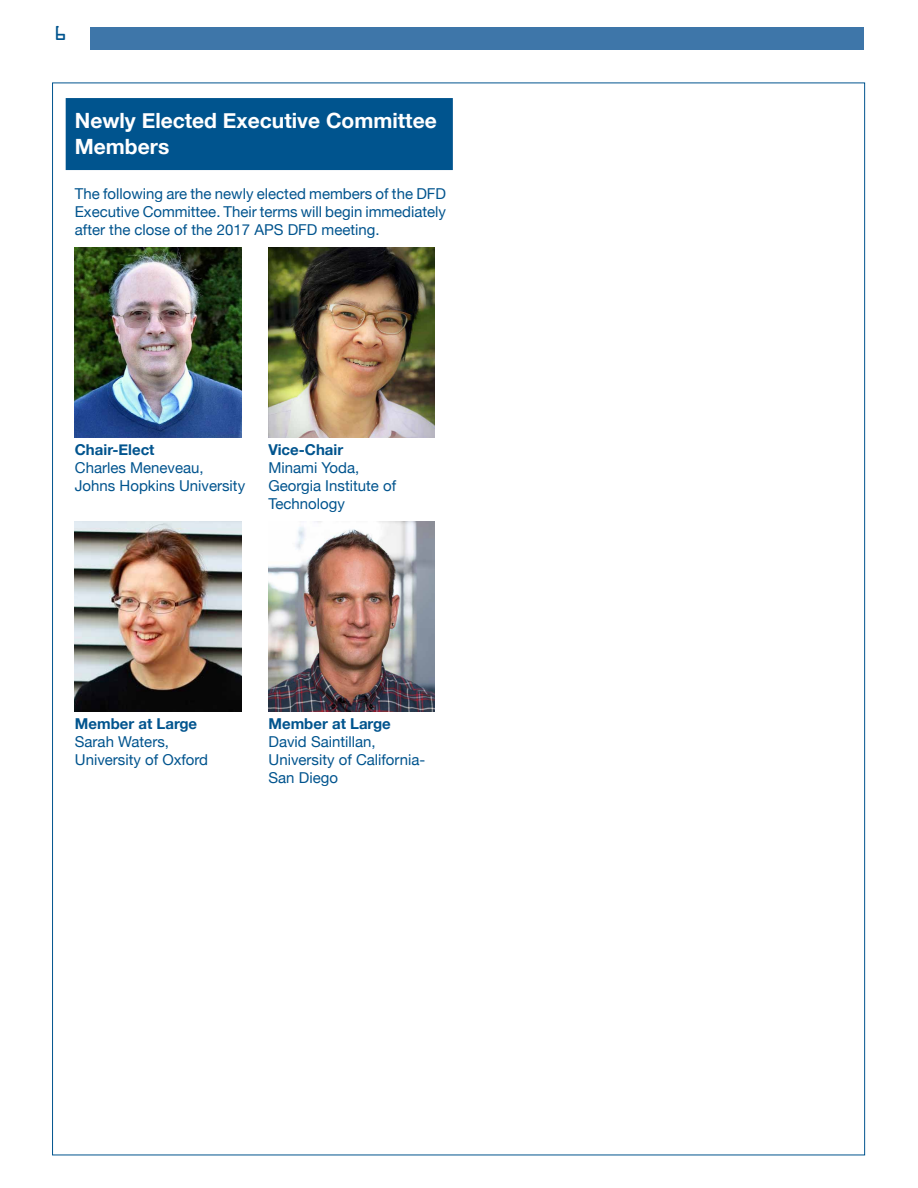
<style>
.page{position:relative;width:918px;height:1188px;background:#fff}
.page>*{position:absolute;margin:0;border:0;box-sizing:border-box;transform-origin:0 0}
.t1{font:700 21px/25.2px "Helvetica Neue";color:#fff}
.t2{font:18px "OCRA Alternate";color:#00548e}
.t3{font:15px/18px "Helvetica Neue";color:#00548e}
.t4{font:700 15px "Helvetica Neue";color:#00548e}
</style>
<div class="page">
<div style="left:52px;top:83px;width:813px;height:1072px;background:#fff;border:1px solid #00548e"></div>
<div style="left:90px;top:27px;width:774px;height:23px;background:#3e76a9"></div>
<div style="left:66px;top:98px;width:387px;height:72px;background:#00548e"></div>
<img style="left:75px;top:247px;width:166px;height:190px">
<img style="left:269px;top:247px;width:166px;height:190px">
<img style="left:75px;top:521px;width:166px;height:190px">
<img style="left:269px;top:521px;width:166px;height:190px">
<p class="t2" style="left:54px;top:26px;width:14px">6</p>
<h1 class="t1" style="left:75px;top:107px;width:363px">Newly Elected Executive Committee<br>Members</h1>
<p class="t3" style="left:75px;top:183px;width:373px;text-align:justify">The following are the newly elected members of the DFD Executive Committee. Their terms will begin immediately after the close of the 2017 APS DFD meeting.</p>
<p class="t4" style="left:75px;top:436px;width:81px">Chair-Elect</p>
<p class="t3" style="left:75px;top:458px;width:172px">Charles Meneveau,<br>Johns Hopkins University</p>
<p class="t4" style="left:269px;top:436px;width:76px">Vice-Chair</p>
<p class="t3" style="left:269px;top:458px;width:129px">Minami Yoda,<br>Georgia Institute of<br>Technology</p>
<p class="t4" style="left:75px;top:710px;width:124px">Member at Large</p>
<p class="t3" style="left:75px;top:732px;width:135px">Sarah Waters,<br>University of Oxford</p>
<p class="t4" style="left:269px;top:710px;width:124px">Member at Large</p>
<p class="t3" style="left:269px;top:732px;width:158px">David Saintillan,<br>University of California-<br>San Diego</p>
</div>
